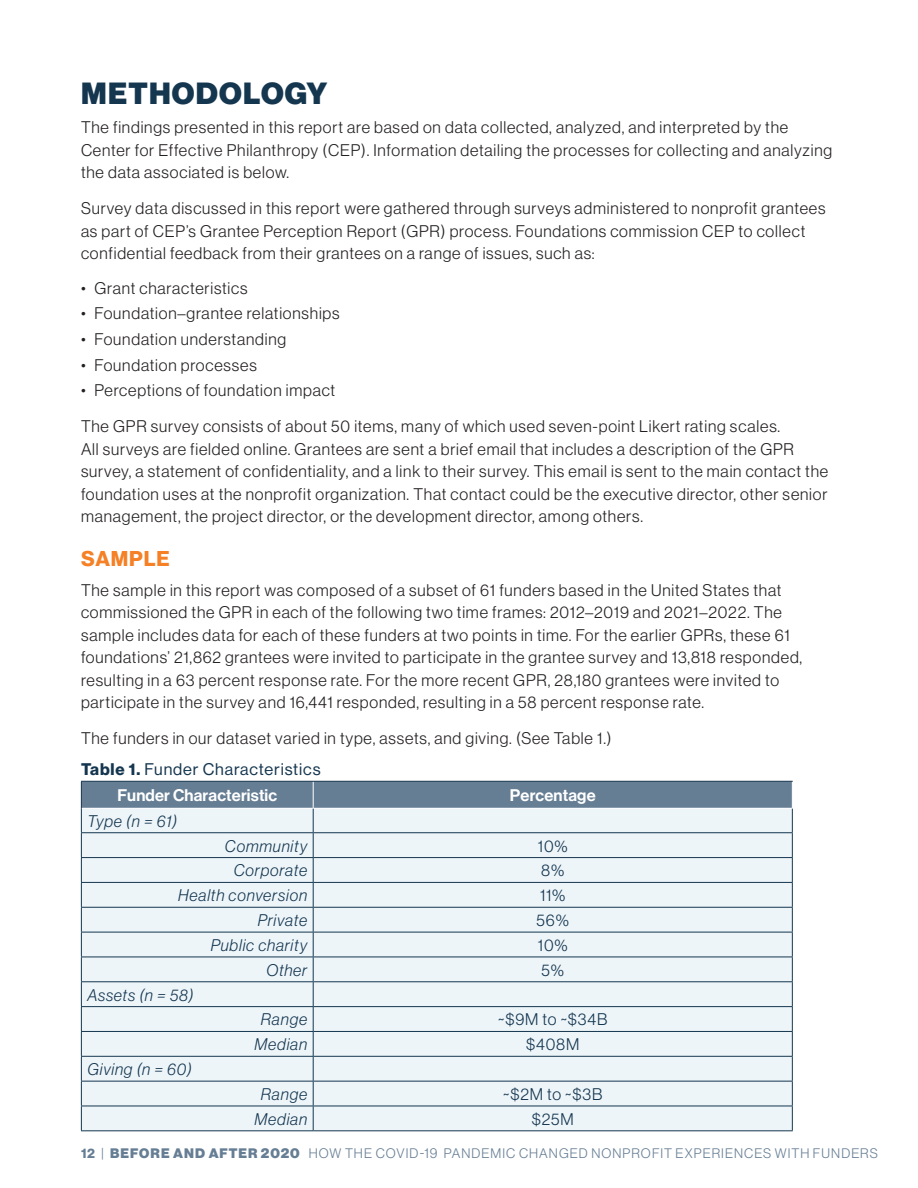
<style>
.page{position:relative;width:918px;height:1188px;background:#fff}
.page>*{position:absolute;margin:0;border:0;box-sizing:border-box;transform-origin:0 0}
.Inside_Title{font:30px "N Haas Grotesk DS Pro 95 Blk";letter-spacing:.04em;color:#15364f}
.Para_Header{font:21px "N Haas Grotesk DS Pro 75 Bd";letter-spacing:.04em;color:#f58025}
.COPY{font:16.5px/22.5px "N Haas Grotesk DS Pro 45 Lt";letter-spacing:.05em;color:#231f20}
.Bulleted_copy{font:16.5px "N Haas Grotesk DS Pro 45 Lt";letter-spacing:.05em;color:#231f20}
.Table_Cell{font:16.5px "N Haas Grotesk DS Pro 46 Lt It";letter-spacing:.05em;color:#15364f}
.Table_Cell-2{font:16.5px "N Haas Grotesk DS Pro 45 Lt";letter-spacing:.05em;color:#15364f}
.Table_Header{font:16.5px "N Haas Grotesk DS Pro 65 Md";letter-spacing:.01em;color:#fff}
.Table_Title{font:16.5px "N Haas Grotesk DS Pro 55 Rg";letter-spacing:.05em;color:#15364f}
.t1{font:13.5px "N Haas Grotesk DS Pro 45 Lt";letter-spacing:.08em;color:#667e94}
.s1{font-family:"N Haas Grotesk DS Pro 75 Bd"}
.s2{font-family:"N Haas Grotesk DS Pro 95 Blk"}
</style>
<div class="page">
<svg style="left:81px;top:781px;width:712px;height:349px;background:#dae4ea"></svg>
<hr style="left:313px;top:1106px;width:480px;height:1px;background:#15364f">
<hr style="left:81px;top:1130px;width:232px;height:1px;background:#15364f">
<hr style="left:313px;top:1130px;width:480px;height:1px;background:#15364f">
<p class="Inside_Title" style="left:81px;top:76px;width:248px">METHODOLOGY</p>
<p class="COPY" style="left:81px;top:116px;width:753px">The findings presented in this report are based on data collected, analyzed, and interpreted by the<br>Center for Effective Philanthropy (CEP). Information detailing the processes for collecting and analyzing the data associated is below.</p>
<p class="COPY" style="left:81px;top:197px;width:746px">Survey data discussed in this report were gathered through surveys administered to nonprofit grantees as part of CEP’s Grantee Perception Report (GPR) process. Foundations commission CEP to collect confidential feedback from their grantees on a range of issues, such as:</p>
<p class="Bulleted_copy" style="left:81px;top:279px;width:168px">• Grant characteristics</p>
<p class="Bulleted_copy" style="left:81px;top:304px;width:260px">• Foundation–grantee relationships</p>
<p class="Bulleted_copy" style="left:81px;top:330px;width:207px">• Foundation understanding</p>
<p class="Bulleted_copy" style="left:81px;top:355px;width:177px">• Foundation processes</p>
<p class="Bulleted_copy" style="left:81px;top:381px;width:256px">• Perceptions of foundation impact</p>
<p class="COPY" style="left:81px;top:415px;width:749px">The GPR survey consists of about 50 items, many of which used seven-point Likert rating scales.<br>All surveys are fielded online. Grantees are sent a brief email that includes a description of the GPR survey, a statement of confidentiality, and a link to their survey. This email is sent to the main contact the foundation uses at the nonprofit organization. That contact could be the executive director, other senior management, the project director, or the development director, among others.</p>
<p class="Para_Header" style="left:81px;top:547px;width:90px">SAMPLE</p>
<p class="COPY" style="left:81px;top:579px;width:723px">The sample in this report was composed of a subset of 61 funders based in the United States that commissioned the GPR in each of the following two time frames: 2012–2019 and 2021–2022. The sample includes data for each of these funders at two points in time. For the earlier GPRs, these 61 foundations’ 21,862 grantees were invited to participate in the grantee survey and 13,818 responded, resulting in a 63 percent response rate. For the more recent GPR, 28,180 grantees were invited to participate in the survey and 16,441 responded, resulting in a 58 percent response rate.</p>
<p class="COPY" style="left:81px;top:727px;width:532px">The funders in our dataset varied in type, assets, and giving. (See Table 1.)</p>
<p class="Table_Title" style="left:81px;top:760px;width:241px"><span class="s1">Table 1.</span> Funder Characteristics</p>
<p class="Table_Header" style="left:117px;top:786px;width:161px">Funder Characteristic</p>
<p class="Table_Header" style="left:510px;top:786px;width:87px">Percentage</p>
<p class="Table_Cell" style="left:87px;top:812px;width:91px">Type (n = 61)</p>
<p class="Table_Cell" style="left:225px;top:836px;width:84px">Community</p>
<p class="Table_Cell-2" style="left:538px;top:836px;width:31px">10%</p>
<p class="Table_Cell" style="left:234px;top:861px;width:75px">Corporate</p>
<p class="Table_Cell-2" style="left:541px;top:861px;width:24px">8%</p>
<p class="Table_Cell" style="left:178px;top:886px;width:130px">Health conversion</p>
<p class="Table_Cell-2" style="left:540px;top:886px;width:27px">11%</p>
<p class="Table_Cell" style="left:258px;top:911px;width:51px">Private</p>
<p class="Table_Cell-2" style="left:537px;top:911px;width:34px">56%</p>
<p class="Table_Cell" style="left:211px;top:936px;width:98px">Public charity</p>
<p class="Table_Cell-2" style="left:538px;top:936px;width:31px">10%</p>
<p class="Table_Cell" style="left:266px;top:961px;width:42px">Other</p>
<p class="Table_Cell-2" style="left:542px;top:961px;width:24px">5%</p>
<p class="Table_Cell" style="left:87px;top:985px;width:108px">Assets (n = 58)</p>
<p class="Table_Cell" style="left:261px;top:1010px;width:48px">Range</p>
<p class="Table_Cell-2" style="left:498px;top:1010px;width:111px">~$9M to ~$34B</p>
<p class="Table_Cell" style="left:255px;top:1035px;width:54px">Median</p>
<p class="Table_Cell-2" style="left:526px;top:1035px;width:55px">$408M</p>
<p class="Table_Cell" style="left:87px;top:1060px;width:106px">Giving (n = 60)</p>
<p class="Table_Cell" style="left:261px;top:1085px;width:48px">Range</p>
<p class="Table_Cell-2" style="left:503px;top:1085px;width:101px">~$2M to ~$3B</p>
<p class="Table_Cell" style="left:255px;top:1110px;width:54px">Median</p>
<p class="Table_Cell-2" style="left:532px;top:1110px;width:43px">$25M</p>
<p class="t1" style="left:81px;top:1146px;width:798px"><span class="s1">12</span> | <span class="s2">BEFORE AND AFTER 2020</span> HOW THE COVID-19 PANDEMIC CHANGED NONPROFIT EXPERIENCES WITH FUNDERS</p>
</div>
